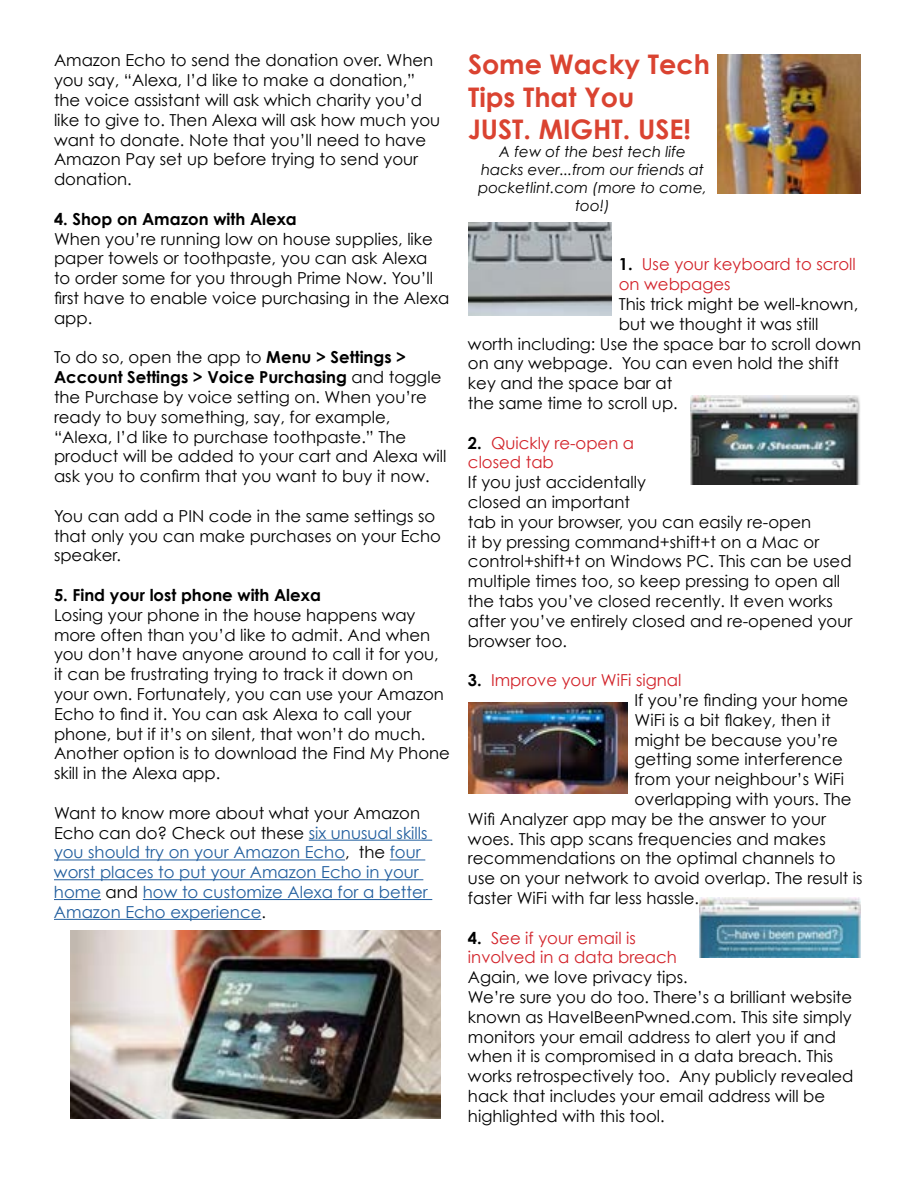
<style>
.page{position:relative;width:918px;height:1188px;background:#fff}
.page>*{position:absolute;margin:0;border:0;box-sizing:border-box;transform-origin:0 0}
.t1{font:700 27px/32.4px "Century Gothic";color:#da4331}
.t2{font:16.5px/19.8px "Century Gothic";color:#000}
.t3{font:16.5px/19.8px "Century Gothic";color:#000101}
.t4{font:16.5px/19.8px "Century Gothic";color:#215e9e}
.t5{font:16.5px/19.8px "Century Gothic";color:#d2232a}
.t6{font:700 16.5px "Century Gothic";color:#000}
.t7{font:italic 15px/18px "Century Gothic";color:#000101;text-align:center}
.s1{font-weight:700}
.s2{color:#000}
.s3{font-weight:700;color:#000101}
</style>
<div class="page">
<hr style="left:309px;top:840px;width:123px;height:1px;background:#215e9e">
<hr style="left:54px;top:859px;width:291px;height:1px;background:#215e9e">
<hr style="left:390px;top:859px;width:35px;height:1px;background:#215e9e">
<hr style="left:54px;top:879px;width:369px;height:1px;background:#215e9e">
<hr style="left:54px;top:899px;width:47px;height:1px;background:#215e9e">
<hr style="left:143px;top:899px;width:289px;height:1px;background:#215e9e">
<hr style="left:54px;top:919px;width:207px;height:1px;background:#215e9e">
<img style="left:70px;top:931px;width:371px;height:188px">
<img style="left:717px;top:54px;width:144px;height:140px">
<img style="left:468px;top:223px;width:143px;height:93px">
<img style="left:691px;top:396px;width:169px;height:89px">
<img style="left:468px;top:702px;width:160px;height:91px">
<img style="left:700px;top:898px;width:161px;height:60px">
<p class="t2" style="left:54px;top:50px;width:388px">Amazon Echo to send the donation over. When you say, “Alexa, I’d like to make a donation,” the voice assistant will ask which charity you’d like to give to. Then Alexa will ask how much you want to donate. Note that you’ll need to have Amazon Pay set up before trying to send your donation.</p>
<p class="t6" style="left:54px;top:208px;width:244px">4. Shop on Amazon with Alexa</p>
<p class="t2" style="left:54px;top:228px;width:397px">When you’re running low on house supplies, like paper towels or toothpaste, you can ask Alexa<br>to order some for you through Prime Now. You’ll first have to enable voice purchasing in the Alexa app.</p>
<p class="t2" style="left:54px;top:347px;width:394px">To do so, open the app to <span class="s1">Menu &gt; Settings &gt; Account Settings &gt; Voice Purchasing</span> and toggle the Purchase by voice setting on. When you’re ready to buy something, say, for example, “Alexa, I’d like to purchase toothpaste.” The product will be added to your cart and Alexa will ask you to confirm that you want to buy it now.</p>
<p class="t2" style="left:54px;top:506px;width:389px">You can add a PIN code in the same settings so that only you can make purchases on your Echo speaker.</p>
<p class="t6" style="left:54px;top:585px;width:268px">5. Find your lost phone with Alexa</p>
<p class="t2" style="left:54px;top:605px;width:397px">Losing your phone in the house happens way more often than you’d like to admit. And when you don’t have anyone around to call it for you, it can be frustrating trying to track it down on your own. Fortunately, you can use your Amazon Echo to find it. You can ask Alexa to call your phone, but if it’s on silent, that won’t do much.<br>Another option is to download the Find My Phone skill in the Alexa app.</p>
<p class="t4" style="left:54px;top:803px;width:375px"><span class="s2">Want to know more about what your Amazon Echo can do? Check out these</span> six unusual skills you should try on your Amazon Echo<span class="s2">, the</span> four worst places to put your Amazon Echo in your home <span class="s2">and</span> how to customize Alexa for a better Amazon Echo experience<span class="s2">.</span></p>
<h1 class="t1" style="left:468px;top:48px;width:243px">Some Wacky Tech<br>Tips That You<br>JUST. MIGHT. USE!</h1>
<p class="t7" style="left:478px;top:142px;width:230px">A few of the best tech life hacks ever...from our friends at pocketlint.com (more to come, too!)</p>
<p class="t5" style="left:619px;top:254px;width:238px"><span class="s3">1.</span> Use your keyboard to scroll on webpages</p>
<p class="t3" style="left:619px;top:294px;width:241px">This trick might be well-known,</p>
<p class="t3" style="left:619px;top:314px;width:201px">but we thought it was still</p>
<p class="t3" style="left:468px;top:334px;width:395px">worth including: Use the space bar to scroll down</p>
<p class="t3" style="left:468px;top:353px;width:372px">on any webpage. You can even hold the shift</p>
<p class="t3" style="left:468px;top:373px;width:206px">key and the space bar at</p>
<p class="t3" style="left:468px;top:393px;width:211px">the same time to scroll up.</p>
<p class="t5" style="left:468px;top:433px;width:168px"><span class="s3">2.</span> Quickly re-open a closed tab</p>
<p class="t3" style="left:468px;top:472px;width:386px">If you just accidentally<br>closed an important<br>tab in your browser, you can easily re-open<br>it by pressing command+shift+t on a Mac or control+shift+t on Windows PC. This can be used multiple times too, so keep pressing to open all the tabs you’ve closed recently. It even works after you’ve entirely closed and re-opened your browser too.</p>
<p class="t5" style="left:468px;top:670px;width:215px"><span class="s3">3.</span> Improve your WiFi signal</p>
<p class="t3" style="left:634px;top:690px;width:215px">If you’re finding your home</p>
<p class="t3" style="left:634px;top:710px;width:198px">WiFi is a bit flakey, then it</p>
<p class="t3" style="left:634px;top:730px;width:205px">might be because you’re</p>
<p class="t3" style="left:634px;top:749px;width:210px">getting some interference</p>
<p class="t3" style="left:634px;top:769px;width:211px">from your neighbour’s WiFi</p>
<p class="t3" style="left:634px;top:789px;width:219px">overlapping with yours. The</p>
<p class="t3" style="left:468px;top:809px;width:360px">Wifi Analyzer app may be the answer to your</p>
<p class="t3" style="left:468px;top:829px;width:359px">woes. This app scans frequencies and makes</p>
<p class="t3" style="left:468px;top:848px;width:369px">recommendations on the optimal channels to</p>
<p class="t3" style="left:468px;top:868px;width:396px">use on your network to avoid overlap. The result is</p>
<p class="t3" style="left:468px;top:888px;width:233px">faster WiFi with far less hassle.</p>
<p class="t5" style="left:468px;top:928px;width:211px"><span class="s3">4.</span> See if your email is involved in a data breach</p>
<p class="t3" style="left:468px;top:967px;width:387px">Again, we love privacy tips.<br>We’re sure you do too. There’s a brilliant website known as HaveIBeenPwned.com. This site simply monitors your email address to alert you if and when it is compromised in a data breach. This works retrospectively too. Any publicly revealed hack that includes your email address will be highlighted with this tool.</p>
</div>
